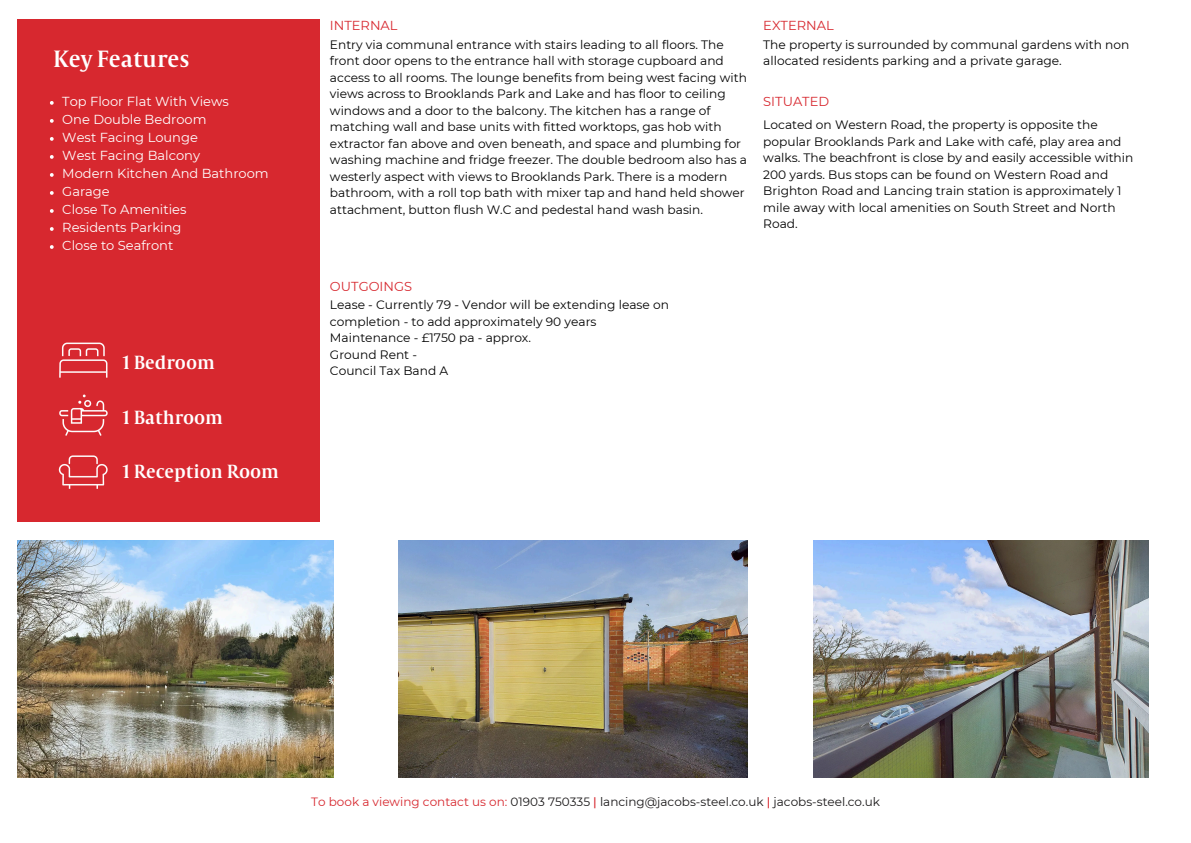
<style>
.page{position:relative;width:1191px;height:843px;background:#fff}
.page>*{position:absolute;margin:0;border:0;box-sizing:border-box;transform-origin:0 0}
.t1{font:26px "Capitolium Road";color:#fff}
.t2{font:21px "Capitolium Road";color:#fff}
.t3{font:13px "Montserrat";color:#fff}
.t4{font:13px "Montserrat";color:#d7282f}
.t5{font:12.2px/16.5px "Montserrat";color:#000}
.t6{font:12px "Montserrat";color:#191718}
.s1{color:#d7282f}
.s2{font-weight:500;color:#d7282f}
</style>
<div class="page">
<div style="left:17px;top:19px;width:303px;height:502px;background:#d7282f"></div>
<img style="left:58px;top:455px;width:50px;height:34px">
<img style="left:59px;top:394px;width:49px;height:42px">
<img style="left:59px;top:342px;width:49px;height:36px">
<img style="left:813px;top:540px;width:335px;height:237px">
<img style="left:17px;top:540px;width:316px;height:237px">
<img style="left:398px;top:540px;width:349px;height:237px">
<svg style="left:50px;top:101px;width:4px;height:4px"></svg>
<svg style="left:50px;top:119px;width:4px;height:4px"></svg>
<svg style="left:50px;top:137px;width:4px;height:4px"></svg>
<svg style="left:50px;top:155px;width:4px;height:4px"></svg>
<svg style="left:50px;top:173px;width:4px;height:4px"></svg>
<svg style="left:50px;top:191px;width:4px;height:4px"></svg>
<svg style="left:50px;top:209px;width:4px;height:4px"></svg>
<svg style="left:50px;top:227px;width:4px;height:4px"></svg>
<svg style="left:50px;top:245px;width:4px;height:4px"></svg>
<p class="t4" style="left:330px;top:17px;width:69px">INTERNAL</p>
<p class="t4" style="left:763px;top:17px;width:72px">EXTERNAL</p>
<p class="t5" style="left:330px;top:36px;width:418px">Entry via communal entrance with stairs leading to all floors. The front door opens to the entrance hall with storage cupboard and access to all rooms. The lounge benefits from being west facing with views across to Brooklands Park and Lake and has floor to ceiling windows and a door to the balcony. The kitchen has a range of matching wall and base units with fitted worktops, gas hob with extractor fan above and oven beneath, and space and plumbing for washing machine and fridge freezer. The double bedroom also has a westerly aspect with views to Brooklands Park. There is a modern bathroom, with a roll top bath with mixer tap and hand held shower attachment, button flush W.C and pedestal hand wash basin.</p>
<p class="t5" style="left:763px;top:36px;width:367px">The property is surrounded by communal gardens with non allocated residents parking and a private garage.</p>
<p class="t1" style="left:53px;top:50px;width:138px">Key Features</p>
<p class="t3" style="left:62px;top:94px;width:168px">Top Floor Flat With Views</p>
<p class="t4" style="left:763px;top:94px;width:67px">SITUATED</p>
<p class="t3" style="left:62px;top:112px;width:146px">One Double Bedroom</p>
<h2 class="t3" style="left:62px;top:130px;width:137px">West Facing Lounge</h2>
<h2 class="t3" style="left:62px;top:148px;width:139px">West Facing Balcony</h2>
<h2 class="t3" style="left:62px;top:166px;width:208px">Modern Kitchen And Bathroom</h2>
<h3 class="t3" style="left:62px;top:184px;width:49px">Garage</h3>
<p class="t3" style="left:62px;top:202px;width:126px">Close To Amenities</p>
<h3 class="t3" style="left:62px;top:220px;width:121px">Residents Parking</h3>
<p class="t3" style="left:62px;top:238px;width:112px">Close to Seafront</p>
<p class="t4" style="left:330px;top:278px;width:84px">OUTGOINGS</p>
<p class="t5" style="left:330px;top:296px;width:340px">Lease - Currently 79 - Vendor will be extending lease on completion - to add approximately 90 years</p>
<p class="t5" style="left:330px;top:329px;width:202px">Maintenance - £1750 pa - approx.</p>
<h3 class="t5" style="left:330px;top:346px;width:89px">Ground Rent -</h3>
<p class="t5" style="left:330px;top:362px;width:120px">Council Tax Band A</p>
<p class="t5" style="left:763px;top:117px;width:371px">Located on Western Road, the property is opposite the popular Brooklands Park and Lake with café, play area and walks. The beachfront is close by and easily accessible within 200 yards. Bus stops can be found on Western Road and Brighton Road and Lancing train station is approximately 1 mile away with local amenities on South Street and North Road.</p>
<p class="t2" style="left:123px;top:355px;width:93px">1 Bedroom</p>
<p class="t2" style="left:123px;top:410px;width:102px">1 Bathroom</p>
<p class="t2" style="left:123px;top:464px;width:158px">1 Reception Room</p>
<h1 class="t6" style="left:311px;top:794px;width:570px"><span class="s1">To book a viewing contact us on:</span> 01903 750335 <span class="s2">|</span> lancing@jacobs-steel.co.uk <span class="s2">|</span> jacobs-steel.co.uk</h1>
</div>
